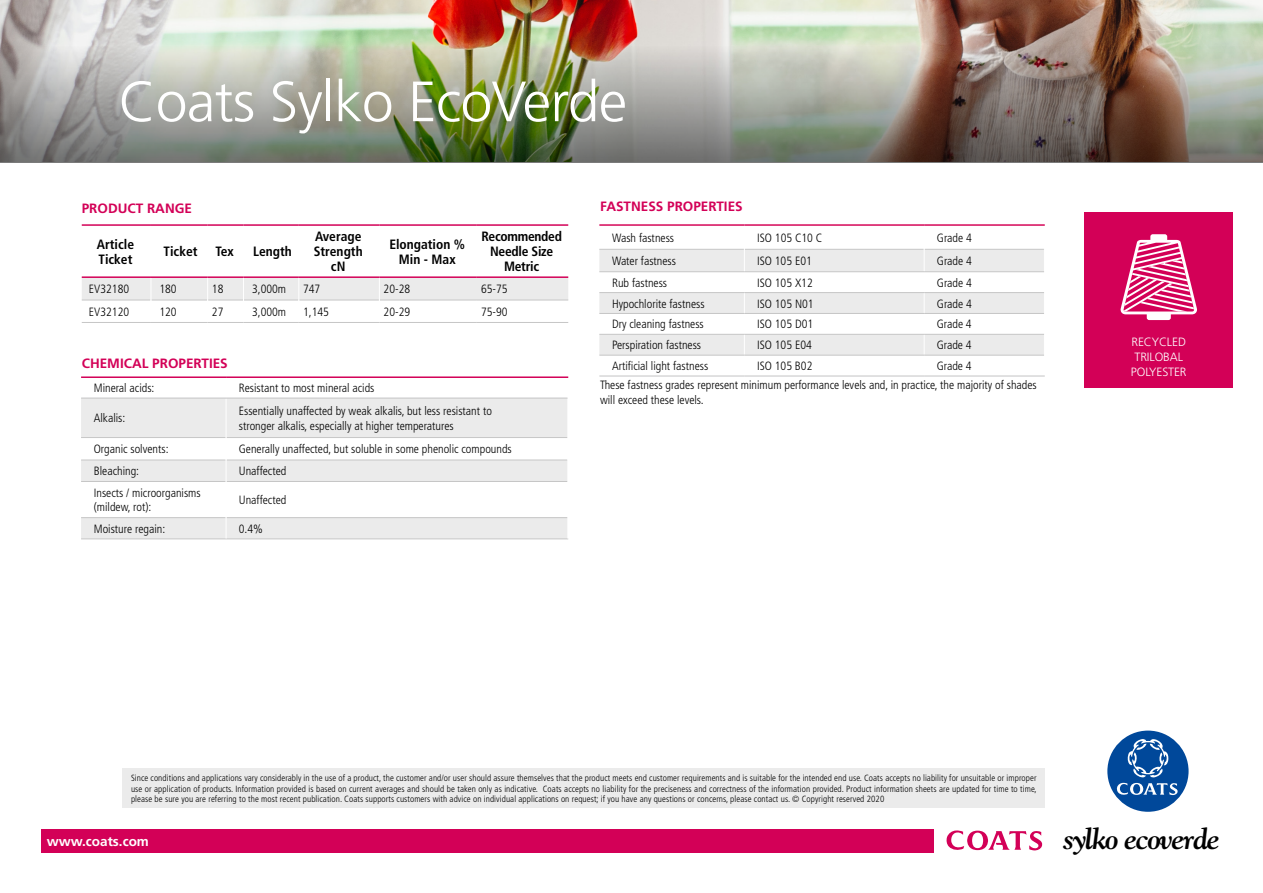
<style>
.page{position:relative;width:1263px;height:893px;background:#fff}
.page>*{position:absolute;margin:0;border:0;box-sizing:border-box;transform-origin:0 0}
.t1{font:300 56.7px "Frutiger";letter-spacing:-.01em;color:#fff}
.t2{font:italic 700 30px "Goudy";letter-spacing:-.05em;color:#000}
.t3{font:700 condensed 13.5px/15px "Frutiger";color:#000;text-align:center}
.t4{font:700 13.5px "Frutiger";color:#d30057}
.t5{font:700 condensed 13.5px/15px "Frutiger";letter-spacing:-.02em;color:#000;text-align:center}
.t6{font:700 13.5px "Frutiger";color:#fff}
.t7{font:300 condensed 12px/14.4px "Frutiger";color:#000}
.t8{font:300 12px/15px "Frutiger";letter-spacing:-.01em;color:#fff;text-align:center}
.t9{font:300 condensed 9px/10.5px "Frutiger";letter-spacing:.01em;color:#000;text-align:justify}
</style>
<div class="page">
<img style="left:0;top:0;width:1263px;height:46px">
<img style="left:0;top:46px;width:1263px;height:116px">
<div style="left:1084px;top:213px;width:149px;height:175px;background:#d30057"></div>
<div style="left:122px;top:768px;width:923px;height:40px;background:#ebebeb"></div>
<hr style="left:82px;top:322px;width:69px;height:1px;background:#c6c6c6">
<svg style="left:82px;top:278px;width:486px;height:23px;background:#e9e9e9"></svg>
<hr style="left:82px;top:224px;width:69px;height:2px;background:#d30057">
<hr style="left:151px;top:224px;width:57px;height:2px;background:#d30057">
<hr style="left:208px;top:224px;width:36px;height:2px;background:#d30057">
<hr style="left:244px;top:224px;width:55px;height:2px;background:#d30057">
<hr style="left:299px;top:224px;width:80px;height:2px;background:#d30057">
<hr style="left:379px;top:224px;width:98px;height:2px;background:#d30057">
<hr style="left:477px;top:224px;width:91px;height:2px;background:#d30057">
<hr style="left:82px;top:276px;width:69px;height:2px;background:#d30057">
<hr style="left:151px;top:276px;width:57px;height:2px;background:#d30057">
<hr style="left:208px;top:276px;width:36px;height:2px;background:#d30057">
<hr style="left:244px;top:276px;width:55px;height:2px;background:#d30057">
<hr style="left:299px;top:276px;width:80px;height:2px;background:#d30057">
<hr style="left:379px;top:276px;width:98px;height:2px;background:#d30057">
<hr style="left:477px;top:276px;width:91px;height:2px;background:#d30057">
<hr style="left:151px;top:322px;width:57px;height:1px;background:#c6c6c6">
<hr style="left:208px;top:322px;width:36px;height:1px;background:#c6c6c6">
<hr style="left:244px;top:322px;width:55px;height:1px;background:#c6c6c6">
<hr style="left:299px;top:322px;width:80px;height:1px;background:#c6c6c6">
<hr style="left:379px;top:322px;width:98px;height:1px;background:#c6c6c6">
<hr style="left:477px;top:322px;width:91px;height:1px;background:#c6c6c6">
<svg style="left:1120px;top:234px;width:77px;height:86px"></svg>
<div style="left:81px;top:518px;width:486px;height:20px;background:#ebebeb"></div>
<hr style="left:81px;top:481px;width:145px;height:1px;background:#c6c6c6">
<hr style="left:226px;top:481px;width:341px;height:1px;background:#c6c6c6">
<hr style="left:81px;top:517px;width:145px;height:1px;background:#c6c6c6">
<hr style="left:226px;top:517px;width:341px;height:1px;background:#c6c6c6">
<hr style="left:81px;top:538px;width:145px;height:1px;background:#c6c6c6">
<hr style="left:226px;top:538px;width:342px;height:1px;background:#c6c6c6">
<svg style="left:81px;top:397px;width:487px;height:84px"></svg>
<hr style="left:226px;top:481px;width:1px;height:37px;background:#fff">
<svg style="left:226px;top:518px;width:1px;height:20px"></svg>
<hr style="left:81px;top:398px;width:145px;height:1px;background:#c3c3c4">
<hr style="left:226px;top:398px;width:341px;height:1px;background:#c3c3c4">
<hr style="left:81px;top:376px;width:145px;height:2px;background:#d30057">
<hr style="left:226px;top:376px;width:342px;height:2px;background:#d30057">
<div style="left:41px;top:829px;width:892px;height:23px;background:#d30057"></div>
<div style="left:1107px;top:731px;width:81px;height:81px;background:#00489a;border-radius:50%"></div>
<svg style="left:1116px;top:739px;width:62px;height:56px"></svg>
<svg style="left:946px;top:830px;width:97px;height:21px"></svg>
<svg style="left:599px;top:248px;width:445px;height:128px"></svg>
<svg style="left:599px;top:250px;width:445px;height:105px;fill:#ebebeb"></svg>
<hr style="left:599px;top:249px;width:145px;height:1px;background:#c6c6c6">
<hr style="left:745px;top:249px;width:179px;height:1px;background:#c6c6c6">
<hr style="left:924px;top:249px;width:120px;height:1px;background:#c6c6c6">
<svg style="left:744px;top:248px;width:1px;height:128px"></svg>
<svg style="left:924px;top:248px;width:1px;height:128px"></svg>
<hr style="left:599px;top:376px;width:145px;height:1px;background:#c3c3c4">
<hr style="left:744px;top:376px;width:180px;height:1px;background:#c3c3c4">
<hr style="left:924px;top:376px;width:121px;height:1px;background:#c3c3c4">
<hr style="left:599px;top:271px;width:145px;height:1px;background:#c6c6c6">
<hr style="left:744px;top:271px;width:180px;height:1px;background:#c6c6c6">
<hr style="left:924px;top:271px;width:120px;height:1px;background:#c6c6c6">
<hr style="left:599px;top:292px;width:145px;height:1px;background:#c6c6c6">
<hr style="left:744px;top:292px;width:180px;height:1px;background:#c6c6c6">
<hr style="left:924px;top:292px;width:120px;height:1px;background:#c6c6c6">
<hr style="left:599px;top:313px;width:145px;height:1px;background:#c6c6c6">
<hr style="left:744px;top:313px;width:180px;height:1px;background:#c6c6c6">
<hr style="left:924px;top:313px;width:120px;height:1px;background:#c6c6c6">
<hr style="left:599px;top:334px;width:145px;height:1px;background:#c6c6c6">
<hr style="left:744px;top:334px;width:180px;height:1px;background:#c6c6c6">
<hr style="left:924px;top:334px;width:120px;height:1px;background:#c6c6c6">
<hr style="left:599px;top:355px;width:145px;height:1px;background:#c6c6c6">
<hr style="left:744px;top:355px;width:180px;height:1px;background:#c6c6c6">
<hr style="left:924px;top:355px;width:120px;height:1px;background:#c6c6c6">
<hr style="left:599px;top:224px;width:145px;height:2px;background:#d50758">
<hr style="left:744px;top:224px;width:180px;height:2px;background:#d50758">
<hr style="left:924px;top:224px;width:121px;height:2px;background:#d50758">
<h1 class="t1" style="left:119px;top:70px;width:510px">Coats Sylko EcoVerde</h1>
<p class="t4" style="left:82px;top:201px;width:112px">PRODUCT RANGE</p>
<p class="t3" style="left:97px;top:237px;width:39px;text-align:left">Article<br>Ticket</p>
<p class="t3" style="left:164px;top:244px;width:35px">Ticket</p>
<p class="t3" style="left:216px;top:244px;width:20px">Tex</p>
<p class="t3" style="left:253px;top:244px;width:40px">Length</p>
<p class="t3" style="left:314px;top:229px;width:50px">Average<br>Strength cN</p>
<p class="t3" style="left:389px;top:236px;width:77px">Elongation %<br>Min - Max</p>
<p class="t5" style="left:481px;top:229px;width:82px">Recommended<br>Needle Size<br>Metric</p>
<p class="t7" style="left:89px;top:282px;width:42px">EV32180</p>
<p class="t7" style="left:159px;top:282px;width:19px">180</p>
<p class="t7" style="left:212px;top:282px;width:13px">18</p>
<p class="t7" style="left:252px;top:282px;width:36px">3,000m</p>
<p class="t7" style="left:303px;top:282px;width:19px">747</p>
<p class="t7" style="left:384px;top:282px;width:28px">20-28</p>
<p class="t7" style="left:481px;top:282px;width:28px">65-75</p>
<p class="t7" style="left:89px;top:305px;width:42px">EV32120</p>
<p class="t7" style="left:159px;top:305px;width:19px">120</p>
<p class="t7" style="left:212px;top:305px;width:13px">27</p>
<p class="t7" style="left:252px;top:305px;width:36px">3,000m</p>
<p class="t7" style="left:303px;top:305px;width:27px">1,145</p>
<p class="t7" style="left:384px;top:305px;width:28px">20-29</p>
<p class="t7" style="left:481px;top:305px;width:28px">75-90</p>
<p class="t4" style="left:82px;top:355px;width:148px">CHEMICAL PROPERTIES</p>
<p class="t7" style="left:94px;top:381px;width:62px">Mineral acids:</p>
<p class="t7" style="left:239px;top:381px;width:137px">Resistant to most mineral acids</p>
<p class="t7" style="left:94px;top:411px;width:33px">Alkalis:</p>
<p class="t7" style="left:239px;top:404px;width:255px">Essentially unaffected by weak alkalis, but less resistant to stronger alkalis, especially at higher temperatures</p>
<p class="t7" style="left:94px;top:442px;width:76px">Organic solvents:</p>
<p class="t7" style="left:239px;top:442px;width:274px">Generally unaffected, but soluble in some phenolic compounds</p>
<p class="t7" style="left:94px;top:464px;width:47px">Bleaching:</p>
<p class="t7" style="left:239px;top:464px;width:49px">Unaffected</p>
<p class="t7" style="left:94px;top:486px;width:108px">Insects / microorganisms (mildew, rot):</p>
<p class="t7" style="left:239px;top:493px;width:49px">Unaffected</p>
<p class="t7" style="left:94px;top:522px;width:73px">Moisture regain:</p>
<p class="t7" style="left:239px;top:522px;width:26px">0.4%</p>
<p class="t4" style="left:600px;top:199px;width:144px">FASTNESS PROPERTIES</p>
<p class="t7" style="left:612px;top:230px;width:63px">Wash fastness</p>
<p class="t7" style="left:757px;top:230px;width:67px">ISO 105 C10 C</p>
<p class="t7" style="left:937px;top:230px;width:36px">Grade 4</p>
<p class="t7" style="left:612px;top:254px;width:65px">Water fastness</p>
<p class="t7" style="left:757px;top:254px;width:56px">ISO 105 E01</p>
<p class="t7" style="left:937px;top:254px;width:36px">Grade 4</p>
<p class="t7" style="left:612px;top:275px;width:57px">Rub fastness</p>
<p class="t7" style="left:757px;top:275px;width:57px">ISO 105 X12</p>
<p class="t7" style="left:937px;top:275px;width:36px">Grade 4</p>
<p class="t7" style="left:612px;top:296px;width:94px">Hypochlorite fastness</p>
<p class="t7" style="left:757px;top:296px;width:58px">ISO 105 N01</p>
<p class="t7" style="left:937px;top:296px;width:36px">Grade 4</p>
<p class="t7" style="left:612px;top:317px;width:93px">Dry cleaning fastness</p>
<p class="t7" style="left:757px;top:317px;width:58px">ISO 105 D01</p>
<p class="t7" style="left:937px;top:317px;width:36px">Grade 4</p>
<p class="t7" style="left:612px;top:338px;width:91px">Perspiration fastness</p>
<p class="t7" style="left:757px;top:338px;width:56px">ISO 105 E04</p>
<p class="t7" style="left:937px;top:338px;width:36px">Grade 4</p>
<p class="t7" style="left:612px;top:359px;width:98px">Artificial light fastness</p>
<p class="t7" style="left:757px;top:359px;width:57px">ISO 105 B02</p>
<p class="t7" style="left:937px;top:359px;width:36px">Grade 4</p>
<p class="t7" style="left:600px;top:378px;width:438px">These fastness grades represent minimum performance levels and, in practice, the majority of shades will exceed these levels.</p>
<p class="t9" style="left:131px;top:773px;width:907px">Since conditions and applications vary considerably in the use of a product, the customer and/or user should assure themselves that the product meets end customer requirements and is suitable for the intended end use. Coats accepts no liability for unsuitable or improper use or application of products. Information provided is based on current averages and should be taken only as indicative. Coats accepts no liability for the preciseness and correctness of the information provided. Product information sheets are updated for time to time, please be sure you are referring to the most recent publication. Coats supports customers with advice on individual applications on request; if you have any questions or concerns, please contact us. © Copyright reserved 2020</p>
<p class="t8" style="left:1131px;top:334px;width:57px">RECYCLED<br>TRILOBAL<br>POLYESTER</p>
<p class="t6" style="left:47px;top:833px;width:104px">www.coats.com</p>
<h2 class="t2" style="left:1063px;top:820px;width:158px">sylko ecoverde</h2>
</div>
